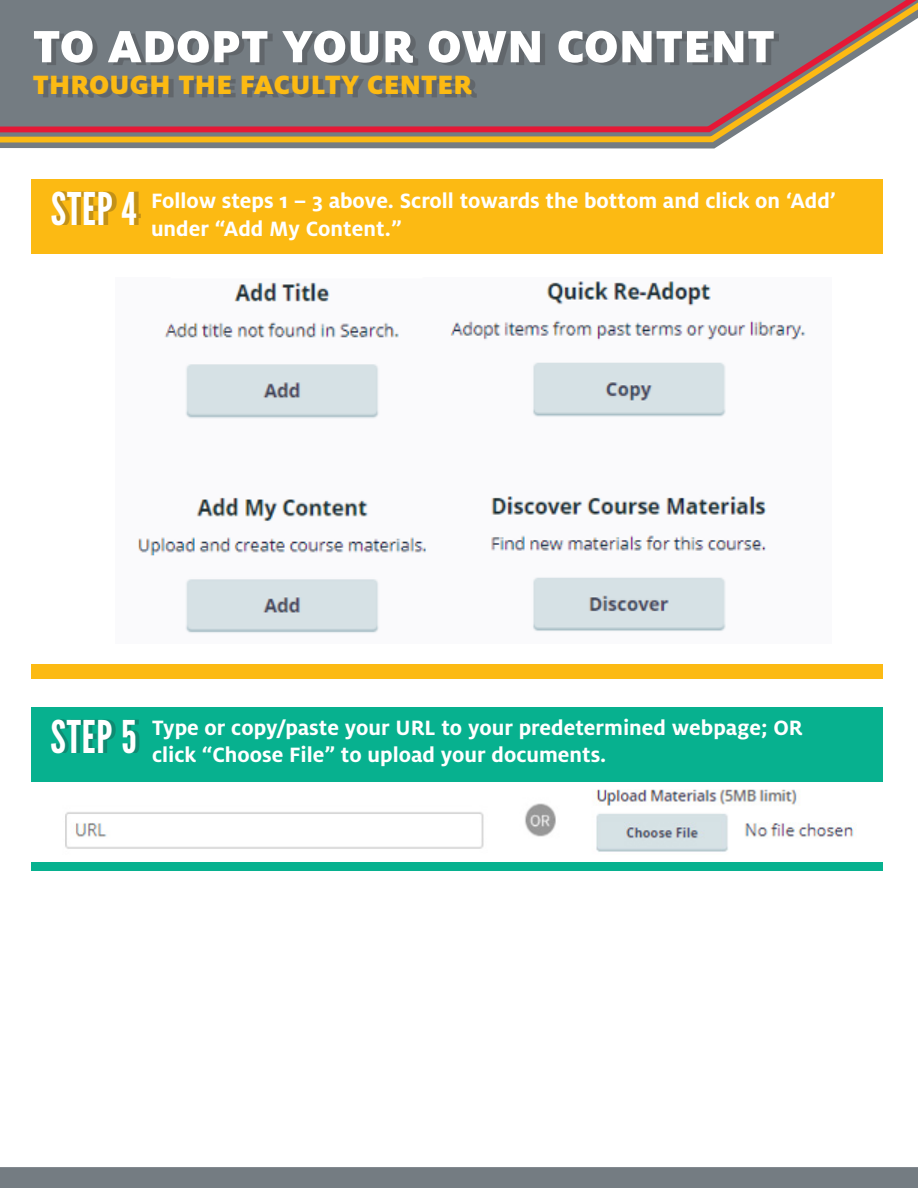
<style>
.page{position:relative;width:918px;height:1188px;background:#fff}
.page>*{position:absolute;margin:0;border:0;box-sizing:border-box;transform-origin:0 0}
.t1{font:900 50.1px "Milo OT";letter-spacing:.01em;color:#fff}
.t2{font:45px "League Gothic";letter-spacing:.02em;color:#fff}
.t3{font:900 29.4px "Milo OT";letter-spacing:.01em;color:#fcba13}
.t4{font:700 22.95px/27.6px "Milo OT";color:#fff}
</style>
<div class="page">
<div style="left:32px;top:179px;width:851px;height:500px;background:#fcba13"></div>
<div style="left:31px;top:707px;width:851px;height:164px;background:#07b18f"></div>
<div style="left:56px;top:192px;width:85px;height:33px;background:#231f20;opacity:.26"></div>
<div style="left:55px;top:719px;width:85px;height:34px;background:#231f20;opacity:.26"></div>
<div style="left:27px;top:255px;width:858px;height:409px;background:#fff"></div>
<div style="left:27px;top:783px;width:858px;height:79px;background:#fff"></div>
<div style="left:0;top:1167px;width:918px;height:21px;background:#747c82"></div>
<img style="left:138px;top:281px;width:668px;height:352px">
<img style="left:65px;top:789px;width:791px;height:63px">
<hr style="left:0;top:145px;width:720px;height:3px;background:#747c82">
<svg style="left:0;top:135px;width:735px;height:10px;background:#c3a043"></svg>
<svg style="left:0;top:0;width:918px;height:135px;background:#91888c"></svg>
<div style="left:39px;top:33px;width:740px;height:64px;background:#231f20;opacity:.23"></div>
<p class="t1" style="left:33px;top:17px;width:743px">TO ADOPT YOUR OWN CONTENT</p>
<p class="t3" style="left:33px;top:68px;width:441px">THROUGH THE FACULTY CENTER</p>
<p class="t2" style="left:51px;top:182px;width:87px">STEP 4</p>
<p class="t4" style="left:151px;top:187px;width:686px">Follow steps 1 – 3 above. Scroll towards the bottom and click on ‘Add’ under “Add My Content.”</p>
<p class="t2" style="left:50px;top:710px;width:88px">STEP 5</p>
<p class="t4" style="left:152px;top:714px;width:652px">Type or copy/paste your URL to your predetermined webpage; OR click “Choose File” to upload your documents.</p>
</div>
